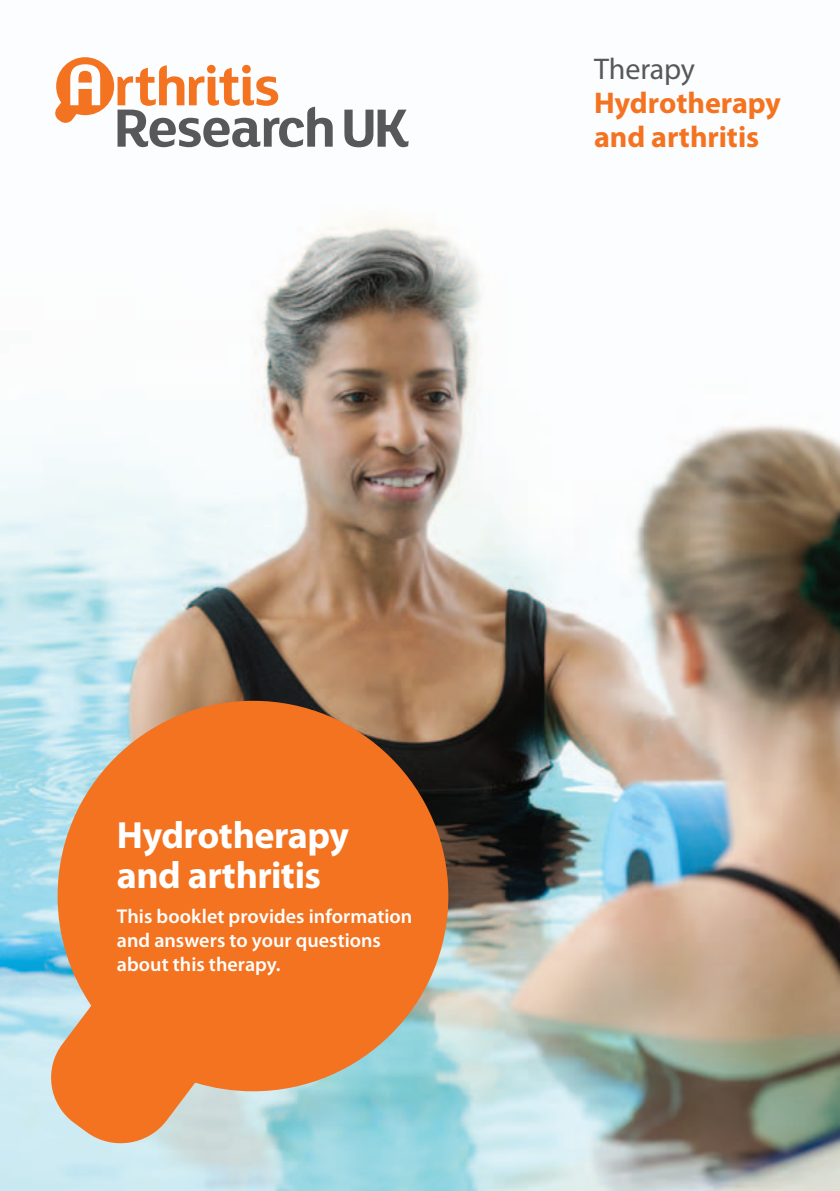
<style>
.page{position:relative;width:840px;height:1191px;background:#fff}
.page>*{position:absolute;margin:0;border:0;box-sizing:border-box;transform-origin:0 0}
.t1{font:700 38px/40px "Myriad Pro";letter-spacing:-.015em;color:#fff}
.t2{font:700 30px/34px "Myriad Pro";letter-spacing:-.005em;color:#f47321}
.t3{font:30px "Myriad Pro";letter-spacing:-.005em;color:#57585a}
.t4{font:600 20px/24px "Myriad Pro";color:#fff}
</style>
<div class="page">
<img style="left:0;top:141px;width:839px;height:1050px">
<svg style="left:55px;top:57px;width:353px;height:90px"></svg>
<svg style="left:51px;top:701px;width:397px;height:442px;background:#de8649"></svg>
<h2 class="t3" style="left:593px;top:51px;width:102px">Therapy</h2>
<h2 class="t2" style="left:593px;top:85px;width:188px">Hydrotherapy and arthritis</h2>
<h1 class="t1" style="left:117px;top:814px;width:233px">Hydrotherapy and arthritis</h1>
<p class="t4" style="left:117px;top:904px;width:297px">This booklet provides information and answers to your questions about this therapy.</p>
</div>
